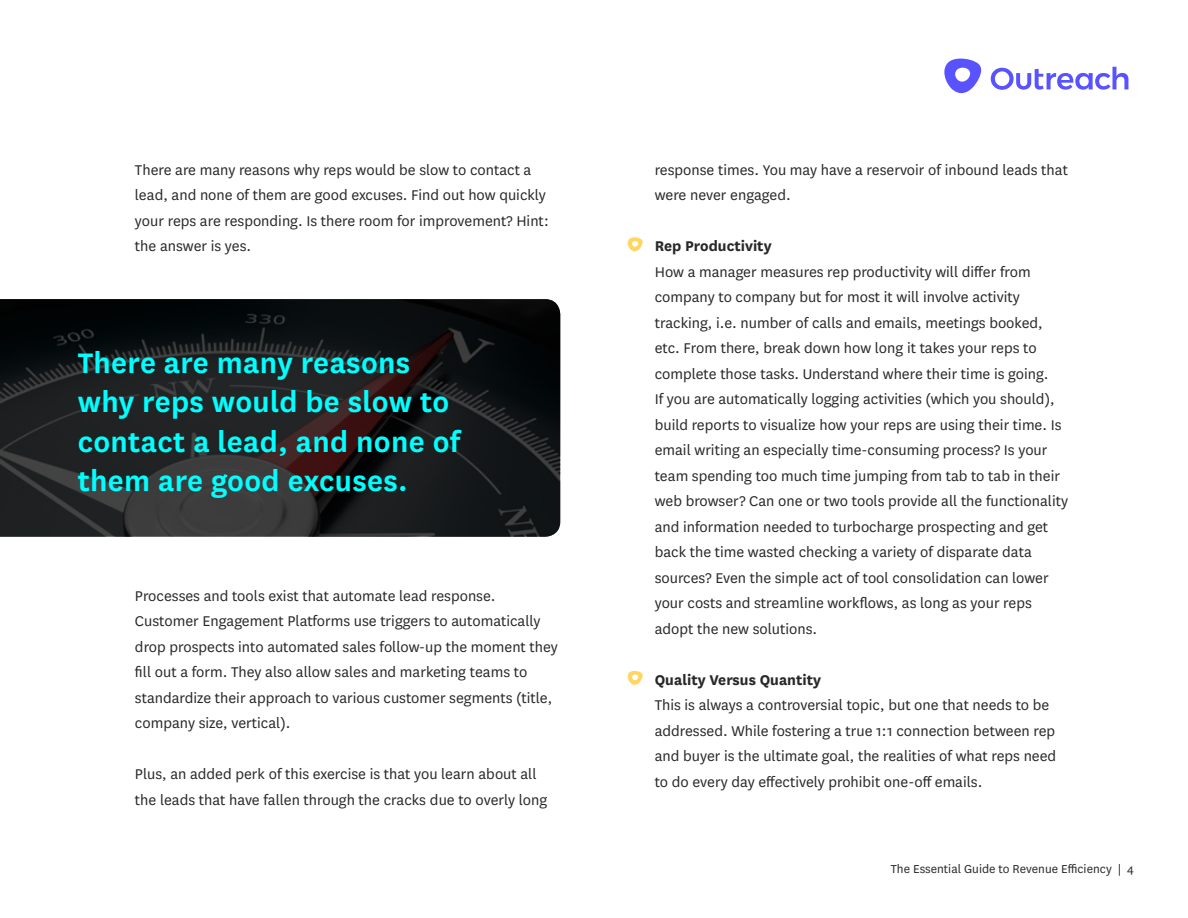
<style>
.page{position:relative;width:1188px;height:918px;background:#fff}
.page>*{position:absolute;margin:0;border:0;box-sizing:border-box;transform-origin:0 0}
.t1{font:600 33px/39px "National";letter-spacing:.01em;color:#0ff}
.t2{font:16.5px/25.5px "National";color:#292829}
.t3{font:700 16.5px "National";color:#292829}
.t4{font:13.5px "National";color:#292829}
</style>
<div class="page">
<svg style="left:991px;top:67px;width:137px;height:23px"></svg>
<svg style="left:944px;top:59px;width:37px;height:34px"></svg>
<svg style="left:0;top:299px;width:560px;height:238px;background:#1c1c1d"></svg>
<svg style="left:628px;top:237px;width:15px;height:14px"></svg>
<svg style="left:628px;top:671px;width:15px;height:14px"></svg>
<p class="t2" style="left:135px;top:156px;width:415px">There are many reasons why reps would be slow to contact a lead, and none of them are good excuses. Find out how quickly your reps are responding. Is there room for improvement? Hint: the answer is yes.</p>
<p class="t2" style="left:655px;top:156px;width:415px">response times. You may have a reservoir of inbound leads that were never engaged.</p>
<p class="t3" style="left:655px;top:235px;width:118px">Rep Productivity</p>
<p class="t2" style="left:655px;top:258px;width:415px">How a manager measures rep productivity will differ from company to company but for most it will involve activity tracking, i.e. number of calls and emails, meetings booked, etc. From there, break down how long it takes your reps to complete those tasks. Understand where their time is going.<br>If you are automatically logging activities (which you should), build reports to visualize how your reps are using their time. Is email writing an especially time-consuming process? Is your team spending too much time jumping from tab to tab in their web browser? Can one or two tools provide all the functionality and information needed to turbocharge prospecting and get back the time wasted checking a variety of disparate data sources? Even the simple act of tool consolidation can lower your costs and streamline workflows, as long as your reps adopt the new solutions.</p>
<p class="t3" style="left:655px;top:668px;width:168px">Quality Versus Quantity</p>
<p class="t2" style="left:655px;top:692px;width:403px">This is always a controversial topic, but one that needs to be addressed. While fostering a true 1:1 connection between rep and buyer is the ultimate goal, the realities of what reps need to do every day effectively prohibit one-off emails.</p>
<h1 class="t1" style="left:78px;top:342px;width:384px">There are many reasons why reps would be slow to contact a lead, and none of them are good excuses.</h1>
<p class="t2" style="left:135px;top:582px;width:424px">Processes and tools exist that automate lead response.<br>Customer Engagement Platforms use triggers to automatically drop prospects into automated sales follow-up the moment they fill out a form. They also allow sales and marketing teams to standardize their approach to various customer segments (title, company size, vertical).</p>
<p class="t2" style="left:135px;top:760px;width:414px">Plus, an added perk of this exercise is that you learn about all the leads that have fallen through the cracks due to overly long</p>
<p class="t4" style="left:891px;top:860px;width:245px">The Essential Guide to Revenue Efficiency | 4</p>
</div>
